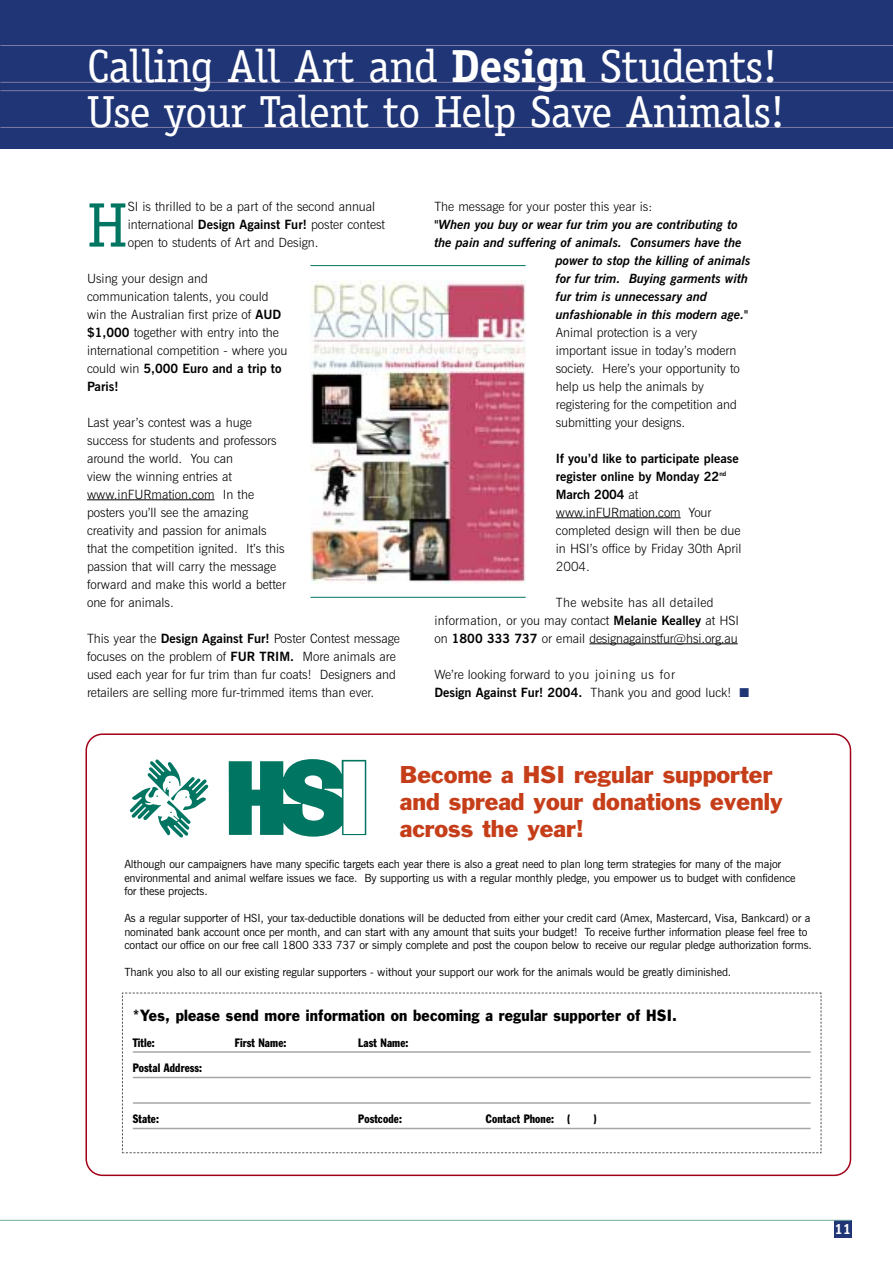
<style>
.page{position:relative;width:893px;height:1263px;background:#fff}
.page>*{position:absolute;margin:0;border:0;box-sizing:border-box;transform-origin:0 0}
.t1{font:63px "Officina Serif";color:#007561}
.t2{font:46.5px "Officina Serif";letter-spacing:-.015em;color:#fff}
.t3{font:45px "Officina Serif";letter-spacing:-.015em;color:#fff}
.t4{font:22.5px/27px "Franklin Gothic";color:#c63e19}
.t5{font:15px "Franklin Gothic";letter-spacing:.015em;color:#000;scale:.9 1}
.t6{font:700 15px "Officina Serif";color:#fff}
.t7{font:300 12.75px/18px "News Gothic BT";color:#000}
.t8{font:italic 700 12.75px "News Gothic BT";color:#000}
.t9{font:condensed 12px "Franklin Gothic";letter-spacing:.01em;color:#000;scale:.9 1}
.t10{font:11.25px/13.5px "News Gothic BT";letter-spacing:-.01em;color:#000}
.s1{font-weight:700}
.s2{color:#203575}
</style>
<div class="page">
<div style="left:1px;top:0;width:891px;height:148px;background:#203575"></div>
<svg style="left:87px;top:500px;width:27px;height:1px"></svg>
<hr style="left:114px;top:500px;width:74px;height:1px;background:#000">
<svg style="left:188px;top:500px;width:26px;height:1px"></svg>
<svg style="left:556px;top:518px;width:26px;height:1px"></svg>
<hr style="left:582px;top:518px;width:72px;height:1px;background:#000">
<svg style="left:654px;top:518px;width:26px;height:1px"></svg>
<hr style="left:589px;top:644px;width:148px;height:1px;background:#000">
<div style="left:834px;top:1220px;width:17px;height:17px;background:#203575"></div>
<hr style="left:0;top:45px;width:892px;height:1px;background:#7c7aa7">
<hr style="left:0;top:82px;width:892px;height:1px;background:#7c7aa7">
<hr style="left:0;top:90px;width:892px;height:1px;background:#7c7aa7">
<hr style="left:0;top:127px;width:892px;height:1px;background:#7c7aa7">
<hr style="left:0;top:1220px;width:851px;height:1px;background:#6faa9b">
<svg style="left:85px;top:733px;width:766px;height:443px"></svg>
<svg style="left:122px;top:992px;width:699px;height:162px"></svg>
<div style="left:119px;top:745px;width:279px;height:107px;background:#fff"></div>
<svg style="left:229px;top:759px;width:137px;height:78px"></svg>
<svg style="left:130px;top:759px;width:79px;height:79px"></svg>
<img style="left:310px;top:281px;width:216px;height:303px">
<hr style="left:310px;top:265px;width:215px;height:1px;background:#007561">
<hr style="left:310px;top:597px;width:215px;height:1px;background:#007561">
<h2 class="t2" style="left:87px;top:49px;width:692px">Calling All Art and <span class="s1">Design</span> Students!</h2>
<h3 class="t3" style="left:87px;top:95px;width:699px">Use your Talent to Help Save Animals!</h3>
<h1 class="t1" style="left:87px;top:201px;width:42px">H</h1>
<p class="t7" style="left:128px;top:199px;width:259px">SI is thrilled to be a part of the second annual international <span class="s1">Design Against Fur!</span> poster contest open to students of Art and Design.</p>
<p class="t7" style="left:87px;top:271px;width:202px">Using your design and communication talents, you could win the Australian first prize of <span class="s1">AUD $1,000</span> together with entry into the international competition - where you could win <span class="s1">5,000 Euro and a trip to<br>Paris!</span></p>
<p class="t7" style="left:87px;top:415px;width:200px">Last year’s contest was a huge success for students and professors around the world. You can<br>view the winning entries at www.inFURmation.com In the posters you’ll see the amazing creativity and passion for animals that the competition ignited. It’s this passion that will carry the message forward and make this world a better one for animals.</p>
<p class="t7" style="left:87px;top:631px;width:314px">This year the <span class="s1">Design Against Fur!</span> Poster Contest message focuses on the problem of <span class="s1">FUR TRIM.</span> More animals are used each year for fur trim than fur coats! Designers and retailers are selling more fur-trimmed items than ever.</p>
<p class="t7" style="left:434px;top:199px;width:219px">The message for your poster this year is:</p>
<p class="t8" style="left:434px;top:220px;width:305px">"When you buy or wear fur trim you are contributing to</p>
<p class="t8" style="left:434px;top:238px;width:309px">the pain and suffering of animals. Consumers have the</p>
<p class="t8" style="left:556px;top:256px;width:196px">power to stop the killing of animals</p>
<p class="t8" style="left:556px;top:274px;width:194px">for fur trim. Buying garments with</p>
<p class="t8" style="left:556px;top:292px;width:153px">fur trim is unnecessary and</p>
<p class="t8" style="left:556px;top:310px;width:194px">unfashionable in this modern age."</p>
<p class="t7" style="left:556px;top:325px;width:185px">Animal protection is a very important issue in today’s modern society. Here’s your opportunity to help us help the animals by registering for the competition and submitting your designs.</p>
<p class="t7" style="left:556px;top:451px;width:187px"><span class="s1">If you’d like to participate please register online by Monday 22</span><sup>nd<br></sup><span class="s1">March 2004</span> at www.inFURmation.com Your completed design will then be due in HSI’s office by Friday 30th April<br>2004.</p>
<p class="t7" style="left:434px;top:595px;width:306px;text-indent:121px">The website has all detailed information, or you may contact <span class="s1">Melanie Kealley</span> at HSI on <span class="s1">1800 333 737</span> or email designagainstfur@hsi.org.au</p>
<p class="t7" style="left:434px;top:667px;width:316px">We’re looking forward to you joining us for<br><span class="s1">Design Against Fur! 2004.</span> Thank you and good luck! <span class="s2">■</span></p>
<h3 class="t4" style="left:400px;top:763px;width:384px">Become a HSI regular supporter and spread your donations evenly across the year!</h3>
<p class="t10" style="left:124px;top:859px;width:672px">Although our campaigners have many specific targets each year there is also a great need to plan long term strategies for many of the major environmental and animal welfare issues we face. By supporting us with a regular monthly pledge, you empower us to budget with confidence for these projects.</p>
<p class="t10" style="left:124px;top:913px;width:689px">As a regular supporter of HSI, your tax-deductible donations will be deducted from either your credit card (Amex, Mastercard, Visa, Bankcard) or a nominated bank account once per month, and can start with any amount that suits your budget! To receive further information please feel free to contact our office on our free call 1800 333 737 or simply complete and post the coupon below to receive our regular pledge authorization forms.</p>
<p class="t10" style="left:124px;top:967px;width:608px">Thank you also to all our existing regular supporters - without your support our work for the animals would be greatly diminished.</p>
<p class="t5" style="left:133px;top:1010px;width:606px">*Yes, please send more information on becoming a regular supporter of HSI.</p>
<p class="t9" style="left:133px;top:1038px;width:26px">Title:</p>
<p class="t9" style="left:235px;top:1038px;width:59px">First Name:</p>
<p class="t9" style="left:358px;top:1038px;width:57px">Last Name:</p>
<p class="t9" style="left:133px;top:1064px;width:78px">Postal Address:</p>
<p class="t9" style="left:133px;top:1115px;width:30px">State:</p>
<p class="t9" style="left:358px;top:1115px;width:50px">Postcode:</p>
<p class="t9" style="left:486px;top:1115px;width:95px">Contact Phone: (</p>
<p class="t9" style="left:593px;top:1115px;width:5px">)</p>
<p class="t6" style="left:834px;top:1223px;width:18px">11</p>
</div>
